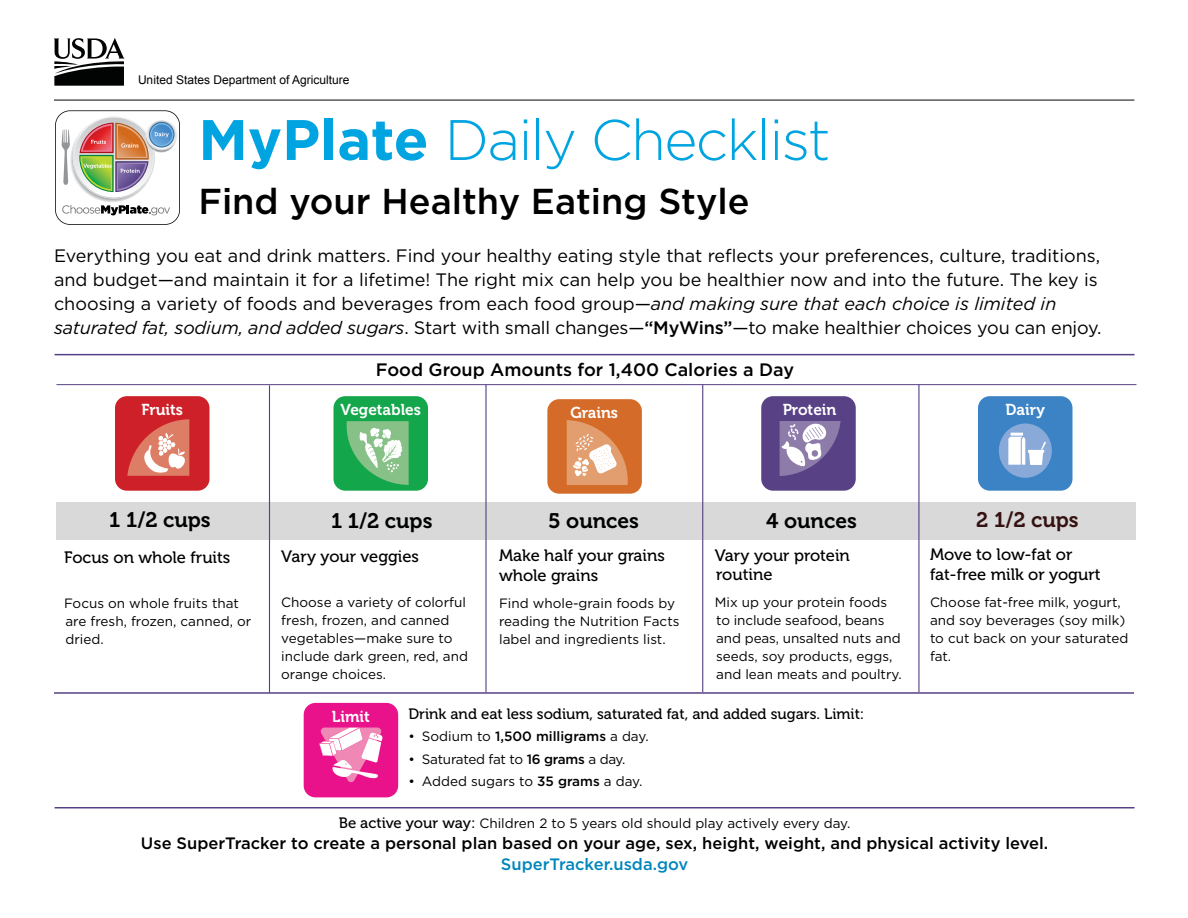
<style>
.page{position:relative;width:1188px;height:918px;background:#fff}
.page>*{position:absolute;margin:0;border:0;box-sizing:border-box;transform-origin:0 0}
.t1{font:300 57px "Gotham";letter-spacing:-.03em;color:#00a4e0}
.t2{font:500 36px "Gotham";color:#000}
.t3{font:21px "Museo 700";color:#000101}
.t4{font:21px "Museo 700";color:#361111}
.t5{font:18px/24px "Gotham";color:#000}
.t6{font:500 18px "Gotham";color:#000}
.t7{font:16.5px/19.5px "Museo 500";color:#000}
.t8{font:500 16.5px "Gotham";color:#000}
.t9{font:500 16.5px "Gotham";color:#0086bb}
.t10{font:15.75px "Museo 700";color:#fff}
.t11{font:15px "Museo 500";color:#000}
.t12{font:13.5px/18px "Gotham";color:#000}
.t13{font:500 13.5px "Gotham";color:#000}
.t14{font:13.5px "Gotham";letter-spacing:-.025em;color:#000}
.t15{font:12px "Arial";color:#000}
.s1{font-weight:700}
.s2{font-style:italic}
.s3{font-weight:500}
.s4{font-weight:400}
.s5{font-family:"Museo 500";font-size:15px}
</style>
<div class="page">
<div style="left:57px;top:503px;width:1079px;height:37px;background:#d9d9d9"></div>
<svg style="left:54px;top:38px;width:71px;height:48px"></svg>
<hr style="left:54px;top:99px;width:1080px;height:2px;background:#58595b">
<svg style="left:55px;top:110px;width:125px;height:115px"></svg>
<div style="left:334px;top:396px;width:94px;height:95px;background:#13a64a;border-radius:12px"></div>
<svg style="left:347px;top:421px;width:62px;height:64px"></svg>
<div style="left:978px;top:396px;width:94px;height:95px;background:#3c83c5;border-radius:12px"></div>
<svg style="left:999px;top:424px;width:53px;height:54px"></svg>
<div style="left:115px;top:396px;width:95px;height:95px;background:#ce2028;border-radius:12px"></div>
<svg style="left:127px;top:419px;width:63px;height:57px"></svg>
<div style="left:761px;top:396px;width:95px;height:95px;background:#584285;border-radius:12px"></div>
<svg style="left:780px;top:421px;width:61px;height:55px"></svg>
<div style="left:547px;top:399px;width:95px;height:95px;background:#d46b28;border-radius:12px"></div>
<svg style="left:567px;top:420px;width:61px;height:65px"></svg>
<hr style="left:269px;top:385px;width:1px;height:308px;background:#574085">
<hr style="left:485px;top:385px;width:2px;height:307px;background:#574085">
<hr style="left:702px;top:385px;width:1px;height:307px;background:#574085">
<hr style="left:918px;top:385px;width:2px;height:307px;background:#574085">
<hr style="left:55px;top:354px;width:1080px;height:1px;background:#574085">
<hr style="left:54px;top:692px;width:1080px;height:2px;background:#574085">
<hr style="left:57px;top:384px;width:1080px;height:1px;background:#574085">
<hr style="left:55px;top:807px;width:1080px;height:1px;background:#574085">
<div style="left:304px;top:703px;width:94px;height:94px;background:#e9128b;border-radius:12px"></div>
<svg style="left:319px;top:727px;width:64px;height:55px"></svg>
<p class="t15" style="left:138px;top:72px;width:213px">United States Department of Agriculture</p>
<h1 class="t1" style="left:198px;top:104px;width:634px"><span class="s1">MyPlate</span> Daily Checklist</h1>
<h2 class="t2" style="left:198px;top:178px;width:553px">Find your Healthy Eating Style</h2>
<p class="t5" style="left:54px;top:243px;width:1049px">Everything you eat and drink matters. Find your healthy eating style that reflects your preferences, culture, traditions, and budget—and maintain it for a lifetime! The right mix can help you be healthier now and into the future. The key is choosing a variety of foods and beverages from each food group—<span class="s2">and making sure that each choice is limited in saturated fat, sodium, and added sugars</span>. Start with small changes—<span class="s3">“MyWins”</span>—to make healthier choices you can enjoy.</p>
<h3 class="t6" style="left:376px;top:358px;width:420px">Food Group Amounts for 1,400 Calories a Day</h3>
<p class="t10" style="left:141px;top:401px;width:43px">Fruits</p>
<p class="t10" style="left:341px;top:401px;width:82px">Vegetables</p>
<p class="t10" style="left:570px;top:404px;width:49px">Grains</p>
<p class="t10" style="left:783px;top:401px;width:55px">Protein</p>
<p class="t10" style="left:1006px;top:401px;width:41px">Dairy</p>
<h3 class="t3" style="left:109px;top:508px;width:103px">1 1/2 cups</h3>
<p class="t7" style="left:64px;top:548px;width:168px">Focus on whole fruits</p>
<p class="t12" style="left:64px;top:594px;width:189px">Focus on whole fruits that are fresh, frozen, canned, or dried.</p>
<h3 class="t3" style="left:331px;top:509px;width:103px">1 1/2 cups</h3>
<p class="t7" style="left:281px;top:547px;width:139px">Vary your veggies</p>
<p class="t12" style="left:281px;top:593px;width:188px">Choose a variety of colorful fresh, frozen, and canned vegetables—make sure to include dark green, red, and orange choices.</p>
<h3 class="t3" style="left:548px;top:509px;width:92px">5 ounces</h3>
<p class="t7" style="left:499px;top:546px;width:167px">Make half your grains whole grains</p>
<p class="t12" style="left:499px;top:594px;width:182px">Find whole-grain foods by reading the Nutrition Facts label and ingredients list.</p>
<h3 class="t3" style="left:766px;top:509px;width:92px">4 ounces</h3>
<p class="t7" style="left:715px;top:546px;width:137px">Vary your protein routine</p>
<p class="t12" style="left:715px;top:593px;width:188px">Mix up your protein foods to include seafood, beans and peas, unsalted nuts and seeds, soy products, eggs, and lean meats and poultry.</p>
<p class="t10" style="left:332px;top:707px;width:39px">Limit</p>
<p class="t11" style="left:408px;top:705px;width:457px">Drink and eat less sodium, saturated fat, and added sugars. Limit:</p>
<p class="t13" style="left:408px;top:728px;width:242px"><span class="s4">• Sodium to</span> 1,500 milligrams <span class="s4">a day.</span></p>
<p class="t14" style="left:408px;top:750px;width:219px">• Saturated fat to <span class="s3">16 grams</span> a day.</p>
<p class="t12" style="left:408px;top:772px;width:235px">• Added sugars to <span class="s3">35 grams</span> a day.</p>
<h3 class="t4" style="left:976px;top:508px;width:104px">2 1/2 cups</h3>
<p class="t7" style="left:930px;top:545px;width:172px">Move to low-fat or fat-free milk or yogurt</p>
<p class="t12" style="left:930px;top:593px;width:200px">Choose fat-free milk, yogurt, and soy beverages (soy milk) to cut back on your saturated fat.</p>
<p class="t12" style="left:339px;top:814px;width:513px"><span class="s5">Be active your way:</span> Children 2 to 5 years old should play actively every day.</p>
<p class="t8" style="left:141px;top:832px;width:909px">Use SuperTracker to create a personal plan based on your age, sex, height, weight, and physical activity level.</p>
<p class="t9" style="left:501px;top:853px;width:189px">SuperTracker.usda.gov</p>
</div>
